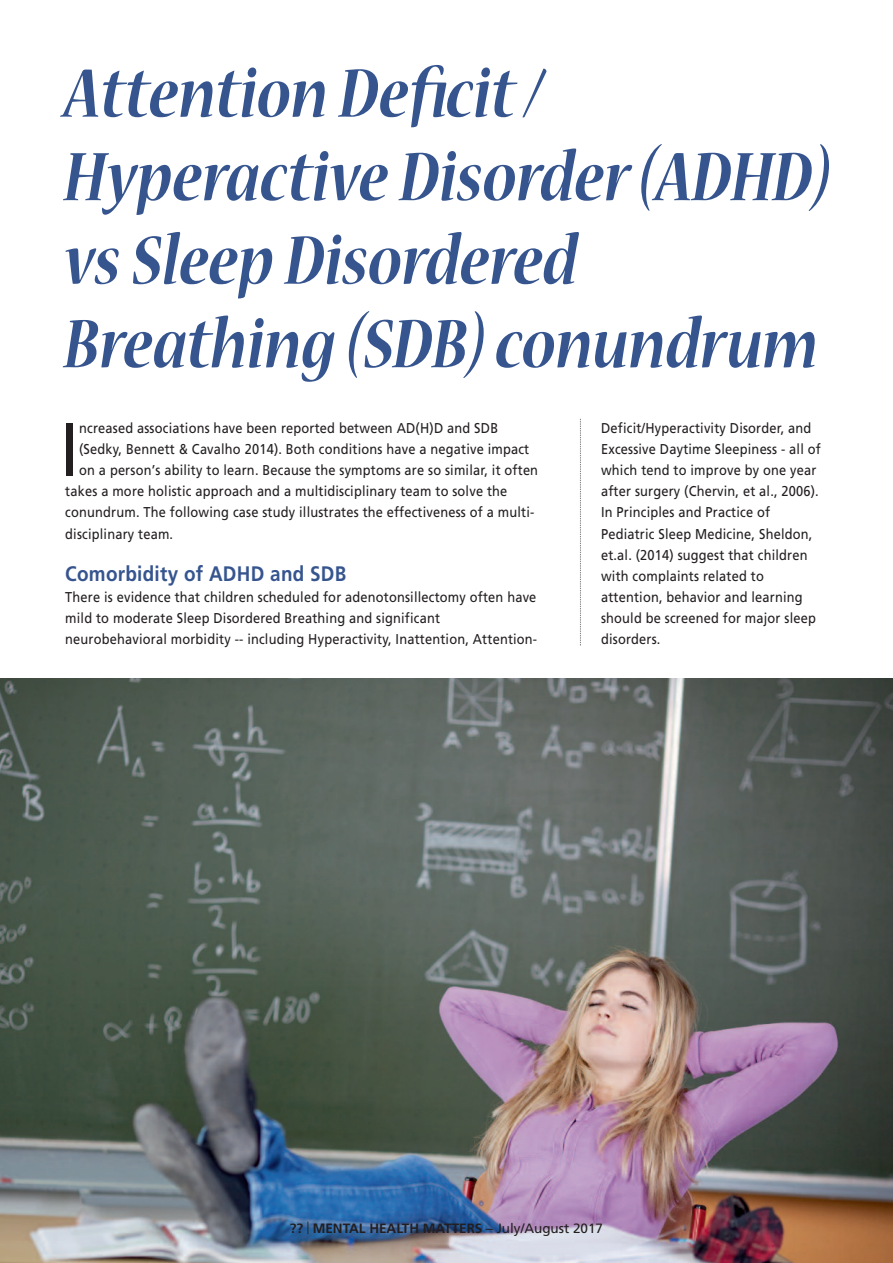
<style>
.page{position:relative;width:893px;height:1263px;background:#fff}
.page>*{position:absolute;margin:0;border:0;box-sizing:border-box;transform-origin:0 0}
.t1{font:italic 700 77.7px/83.6px "Nueva Std";color:#36558f;scale:.87 1}
.t2{font:74.85px "Frutiger";color:#231f20;scale:.9 1}
.t3{font:700 21px "Frutiger";letter-spacing:.015em;color:#36558f;scale:.9 1}
.t4{font:14.25px/21.1px "Frutiger";letter-spacing:.015em;color:#231f20;scale:.9 1}
.t5{font:700 13.5px "Frutiger";color:#231f20}
.s1{font-size:16.5px}
.s2{font-weight:400}
</style>
<div class="page">
<img style="left:0;top:679px;width:893px;height:584px">
<svg style="left:580px;top:419px;width:1px;height:226px"></svg>
<h1 class="t1" style="left:64px;top:56px;width:882px">Attention Deficit/<br>Hyperactive Disorder(ADHD) vs Sleep Disordered<br>Breathing (SDB) conundrum</h1>
<h2 class="t2" style="left:60px;top:419px;width:22px">I</h2>
<p class="t4" style="left:79px;top:418px;width:467px">ncreased associations have been reported between AD(H)D and SDB</p>
<p class="t4" style="left:79px;top:440px;width:502px">(Sedky, Bennett &amp; Cavalho 2014). Both conditions have a negative impact</p>
<p class="t4" style="left:79px;top:461px;width:511px">on a person’s ability to learn. Because the symptoms are so similar, it often</p>
<p class="t4" style="left:65px;top:482px;width:493px">takes a more holistic approach and a multidisciplinary team to solve the</p>
<p class="t4" style="left:65px;top:503px;width:523px">conundrum. The following case study illustrates the effectiveness of a multi-</p>
<p class="t4" style="left:65px;top:524px;width:121px">disciplinary team.</p>
<h3 class="t3" style="left:65px;top:565px;width:314px">Comorbidity of ADHD and SDB</h3>
<p class="t4" style="left:65px;top:588px;width:526px">There is evidence that children scheduled for adenotonsillectomy often have mild to moderate Sleep Disordered Breathing and significant neurobehavioral morbidity -- including Hyperactivity, Inattention, Attention-</p>
<p class="t4" style="left:601px;top:418px;width:246px">Deficit/Hyperactivity Disorder, and<br>Excessive Daytime Sleepiness - all of which tend to improve by one year after surgery (Chervin, et al., 2006).<br>In Principles and Practice of<br>Pediatric Sleep Medicine, Sheldon, et.al. (2014) suggest that children with complaints related to attention, behavior and learning should be screened for major sleep disorders.</p>
<p class="t5" style="left:290px;top:1223px;width:315px">?? <span class="s1">|</span> MENTAL HEALTH MATTERS <span class="s2">– July/August 2017</span></p>
</div>
